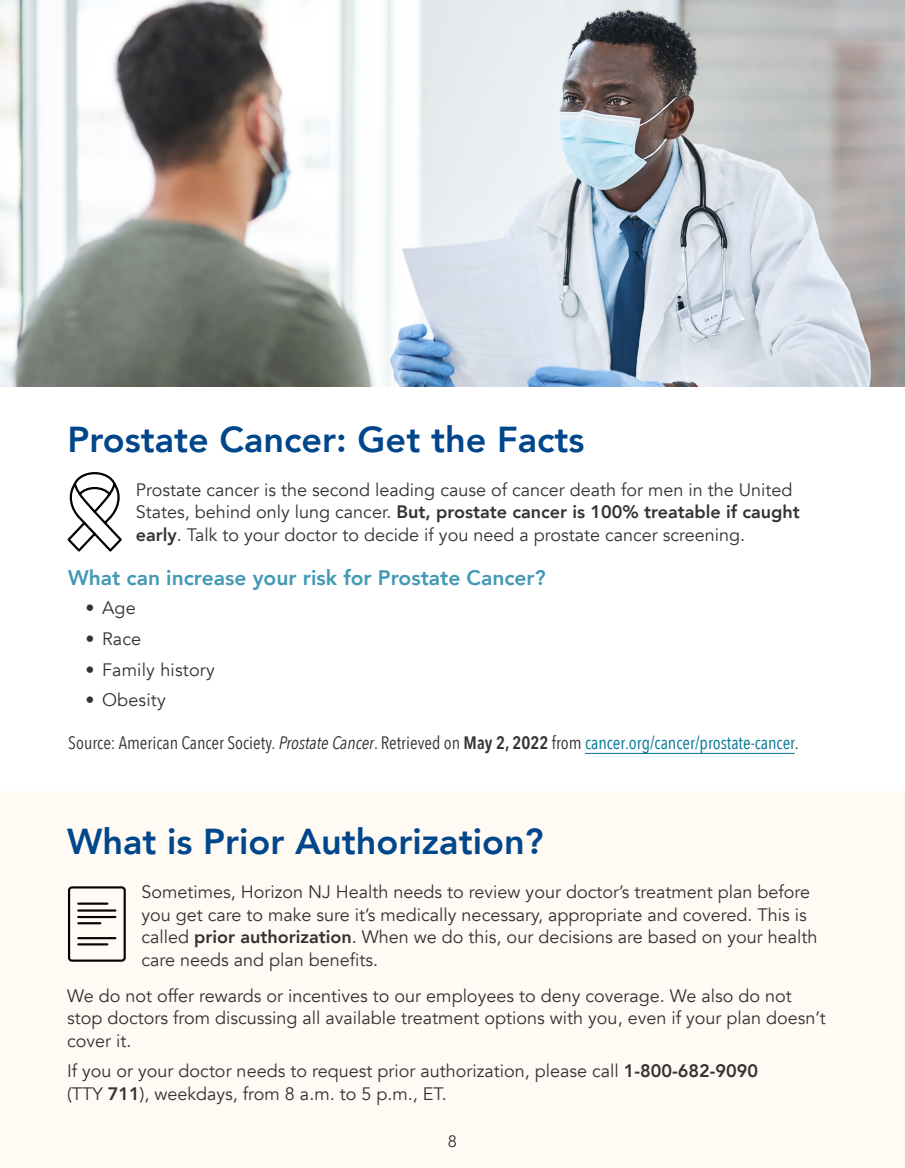
<style>
.page{position:relative;width:905px;height:1168px;background:#fff}
.page>*{position:absolute;margin:0;border:0;box-sizing:border-box;transform-origin:0 0}
.Headline1__H1{font:800 36px "Avenir";color:#00468b}
.Headline2__H2{font:800 36px "Avenir";color:#00468b}
.Subhead__Teal{font:800 21px "Avenir";color:#4298b5}
.Body_Text{font:18px/22.5px "Avenir";color:#333}
.Source_Text{font:18px "Avenir Next Condensed";color:#333}
.Bulleted_Text{font:18px "Avenir";letter-spacing:.01em;color:#333}
.t1{font:16.5px "Avenir";color:#333}
.s1{font-weight:800}
.s2{font-style:italic}
.s3{font-weight:600}
.s4{color:#007494}
</style>
<div class="page">
<div style="left:0;top:792px;width:904px;height:376px;background:#fffaf3"></div>
<img style="left:0;top:0;width:904px;height:387px">
<svg style="left:68px;top:472px;width:54px;height:80px"></svg>
<hr style="left:585px;top:753px;width:209px;height:1px;background:#007494">
<div style="left:68px;top:886px;width:58px;height:75px;border:2px solid #000;border-radius:3px"></div>
<hr style="left:78px;top:902px;width:29px;height:3px;background:#000">
<hr style="left:78px;top:916px;width:37px;height:2px;background:#000">
<hr style="left:78px;top:922px;width:22px;height:2px;background:#000">
<hr style="left:78px;top:937px;width:37px;height:2px;background:#000">
<hr style="left:78px;top:943px;width:29px;height:2px;background:#000">
<hr style="left:78px;top:909px;width:37px;height:2px;background:#000">
<h1 class="Headline1__H1" style="left:68px;top:411px;width:518px">Prostate Cancer: Get the Facts</h1>
<p class="Body_Text" style="left:136px;top:479px;width:665px">Prostate cancer is the second leading cause of cancer death for men in the United<br>States, behind only lung cancer. <span class="s1">But, prostate cancer is 100% treatable if caught early</span>. Talk to your doctor to decide if you need a prostate cancer screening.</p>
<h2 class="Subhead__Teal" style="left:68px;top:561px;width:479px">What can increase your risk for Prostate Cancer?</h2>
<p class="Bulleted_Text" style="left:86px;top:597px;width:52px">• Age</p>
<p class="Bulleted_Text" style="left:86px;top:628px;width:57px">• Race</p>
<p class="Bulleted_Text" style="left:86px;top:659px;width:131px">• Family history</p>
<p class="Bulleted_Text" style="left:86px;top:689px;width:82px">• Obesity</p>
<p class="Source_Text" style="left:68px;top:727px;width:732px">Source: American Cancer Society. <span class="s2">Prostate Cancer</span>. Retrieved on <span class="s3">May 2, 2022</span> from <span class="s4">cancer.org/cancer/prostate-cancer</span>.</p>
<h2 class="Headline2__H2" style="left:67px;top:814px;width:478px">What is Prior Authorization?</h2>
<p class="Body_Text" style="left:141px;top:881px;width:677px">Sometimes, Horizon NJ Health needs to review your doctor’s treatment plan before you get care to make sure it’s medically necessary, appropriate and covered. This is called <span class="s1">prior authorization</span>. When we do this, our decisions are based on your health care needs and plan benefits.</p>
<p class="Body_Text" style="left:67px;top:984px;width:760px">We do not offer rewards or incentives to our employees to deny coverage. We also do not stop doctors from discussing all available treatment options with you, even if your plan doesn’t cover it.</p>
<p class="Body_Text" style="left:67px;top:1060px;width:692px">If you or your doctor needs to request prior authorization, please call <span class="s1">1-800-682-9090 </span>(TTY <span class="s1">711</span>), weekdays, from 8 a.m. to 5 p.m., ET.</p>
<p class="t1" style="left:448px;top:1132px;width:11px">8</p>
</div>
